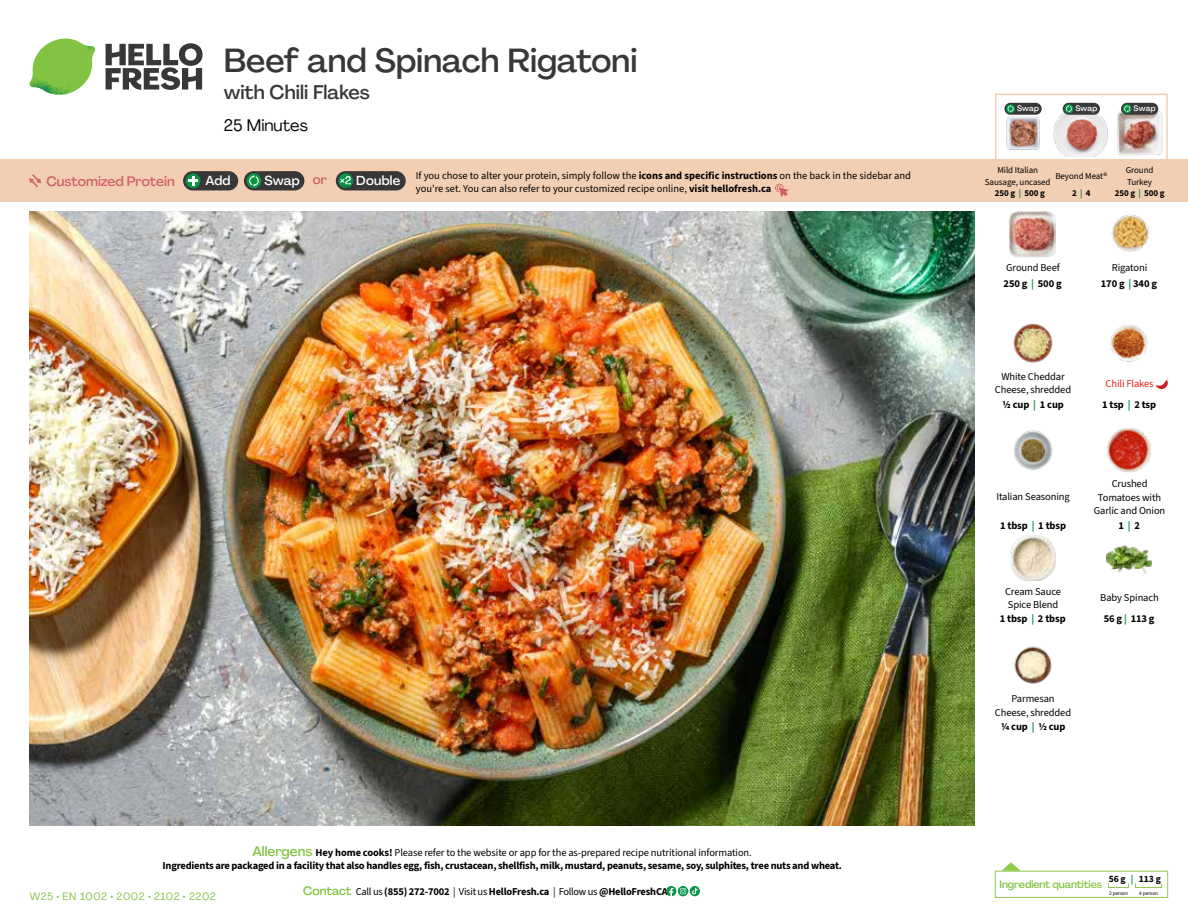
<style>
.page{position:relative;width:1188px;height:918px;background:#fff}
.page>*{position:absolute;margin:0;border:0;box-sizing:border-box;transform-origin:0 0}
.t1{font:500 33px "Agrandir";color:#383839}
.t2{font:500 19.5px "Agrandir";color:#383839}
.t3{font:16.5px "Agrandir";color:#000}
.t4{font:500 13.5px "Agrandir";color:#d15f6a}
.t5{font:500 12.9px "Agrandir";letter-spacing:.015em;color:#fff}
.t6{font:10.5px/13.8px "Source Sans 3";letter-spacing:-.01em;color:#000;text-align:center}
.t7{font:700 10.5px/13.5px "Source Sans 3";letter-spacing:-.02em;color:#000;text-align:center}
.t8{font:10.5px "Agrandir";letter-spacing:.05em;color:#82c341}
.t9{font:500 10.5px "Agrandir";letter-spacing:-.01em;color:#82c341}
.t10{font:10.5px/20.1px "Source Sans 3";letter-spacing:-.01em;color:#ed1d24;text-align:center}
.t11{font:700 9.6px "Source Sans 3";color:#000}
.t12{font:9px/11.4px "Source Sans 3";letter-spacing:-.01em;color:#000;text-align:center}
.t13{font:500 7.95px "Agrandir";letter-spacing:.01em;color:#fff}
.t14{font:5.25px "Source Sans 3";letter-spacing:-.01em;color:#000}
.s1{color:#d15f6a}
.s2{font-weight:700}
.s3{font-weight:700;color:#0b9446}
.s4{font-weight:700;color:#000}
.s5{color:#0b9446}
.s6{font-family:"Agrandir";font-weight:500;font-size:13.5px;color:#82c341}
.s7{font-weight:400}
.s8{font-family:"Agrandir";font-weight:500;font-size:12px;color:#82c341}
</style>
<div class="page">
<svg style="left:106px;top:43px;width:97px;height:47px"></svg>
<svg style="left:34px;top:39px;width:59px;height:38px"></svg>
<img style="left:65px;top:39px;width:30px;height:25px">
<img style="left:33px;top:60px;width:56px;height:10px">
<img style="left:29px;top:64px;width:58px;height:31px">
<img style="left:64px;top:70px;width:25px;height:24px">
<img style="left:30px;top:211px;width:945px;height:615px">
<svg style="left:690px;top:886px;width:10px;height:10px"></svg>
<svg style="left:666px;top:886px;width:32px;height:10px"></svg>
<svg style="left:1002px;top:862px;width:19px;height:9px"></svg>
<div style="left:995px;top:871px;width:173px;height:27px;border:1px solid #91c84e"></div>
<div style="left:1108px;top:883px;width:21px;height:5px;border:1px solid #91c84e"></div>
<div style="left:1135px;top:883px;width:27px;height:5px;border:1px solid #91c84e"></div>
<img style="left:1013px;top:323px;width:40px;height:40px">
<img style="left:1110px;top:324px;width:38px;height:38px">
<img style="left:1013px;top:430px;width:40px;height:40px">
<img style="left:1107px;top:428px;width:44px;height:45px">
<img style="left:1011px;top:536px;width:45px;height:45px">
<img style="left:1106px;top:545px;width:46px;height:29px">
<img style="left:1014px;top:646px;width:38px;height:38px">
<img style="left:1111px;top:214px;width:39px;height:38px">
<img style="left:1010px;top:212px;width:45px;height:45px">
<svg style="left:1156px;top:378px;width:12px;height:11px"></svg>
<div style="left:0;top:160px;width:1188px;height:42px;background:#f2cfb3"></div>
<svg style="left:29px;top:174px;width:12px;height:13px"></svg>
<div style="left:336px;top:171px;width:70px;height:19px;background:#383839;border-radius:10px"></div>
<svg style="left:338px;top:173px;width:15px;height:15px"></svg>
<div style="left:341px;top:180px;width:11px;height:11px;background:#000;opacity:.35"></div>
<svg style="left:339px;top:176px;width:12px;height:8px"></svg>
<div style="left:244px;top:171px;width:60px;height:19px;background:#383839;border-radius:10px"></div>
<div style="left:247px;top:173px;width:14px;height:15px;background:#0b9446;border-radius:50%"></div>
<svg style="left:249px;top:175px;width:10px;height:12px"></svg>
<div style="left:183px;top:171px;width:55px;height:19px;background:#383839;border-radius:10px"></div>
<div style="left:186px;top:173px;width:14px;height:15px;background:#0b9446;border-radius:50%"></div>
<svg style="left:188px;top:176px;width:10px;height:10px"></svg>
<svg style="left:775px;top:183px;width:13px;height:14px"></svg>
<div style="left:995px;top:94px;width:173px;height:69px;border:2px solid #f2cfb3"></div>
<img style="left:1006px;top:116px;width:34px;height:34px">
<img style="left:1053px;top:105px;width:55px;height:52px">
<img style="left:1117px;top:111px;width:45px;height:45px">
<div style="left:1121px;top:103px;width:37px;height:12px;background:#383839;border-radius:6px"></div>
<svg style="left:1123px;top:104px;width:9px;height:9px"></svg>
<svg style="left:1124px;top:105px;width:6px;height:7px"></svg>
<div style="left:1063px;top:103px;width:37px;height:12px;background:#383839;border-radius:6px"></div>
<svg style="left:1064px;top:104px;width:9px;height:9px"></svg>
<svg style="left:1066px;top:105px;width:6px;height:7px"></svg>
<div style="left:1004px;top:103px;width:38px;height:12px;background:#383839;border-radius:6px"></div>
<svg style="left:1006px;top:104px;width:9px;height:9px"></svg>
<svg style="left:1008px;top:105px;width:6px;height:7px"></svg>
<h1 class="t1" style="left:224px;top:40px;width:415px">Beef and Spinach Rigatoni</h1>
<h2 class="t2" style="left:224px;top:80px;width:148px">with Chili Flakes</h2>
<h3 class="t3" style="left:224px;top:115px;width:86px">25 Minutes</h3>
<p class="t13" style="left:1017px;top:104px;width:24px">Swap</p>
<p class="t13" style="left:1075px;top:104px;width:24px">Swap</p>
<p class="t13" style="left:1134px;top:104px;width:24px">Swap</p>
<p class="t4" style="left:46px;top:173px;width:130px">Customized Protein</p>
<p class="t5" style="left:205px;top:172px;width:27px">Add</p>
<p class="t5" style="left:264px;top:172px;width:64px">Swap <span class="s1">or</span></p>
<p class="t5" style="left:356px;top:172px;width:45px">Double</p>
<p class="t12" style="left:985px;top:164px;width:67px">Mild Italian<br>Sausage, uncased<br><span class="s2">250 g</span> <span class="s3">|</span> <span class="s2">500 g</span></p>
<p class="t12" style="left:1055px;top:167px;width:53px;line-height:17.4px">Beyond Meat®<br><span class="s2">2</span> <span class="s3">|</span> <span class="s2">4</span></p>
<p class="t12" style="left:1115px;top:165px;width:51px">Ground<br>Turkey<br><span class="s2">250 g</span> <span class="s3">|</span> <span class="s2">500 g</span></p>
<p class="t6" style="left:416px;top:168px;width:497px;text-align:left">If you chose to alter your protein, simply follow the <span class="s2">icons and specific instructions</span> on the back in the sidebar and you're set. You can also refer to your customized recipe online, <span class="s2">visit hellofresh.ca</span></p>
<p class="t6" style="left:1004px;top:260px;width:60px;line-height:16.4px;text-align:left">Ground Beef<br><span class="s2">250 g</span> <span class="s3">|</span> <span class="s2">500 g</span></p>
<p class="t6" style="left:1101px;top:259px;width:58px;line-height:16.4px">Rigatoni<br><span class="s2">170 g</span> <span class="s3">|</span> <span class="s2">340 g</span></p>
<p class="t6" style="left:995px;top:370px;width:78px">White Cheddar<br>Cheese, shredded<br><span class="s2">1/2 cup</span> <span class="s3">|</span> <span class="s2">1 cup</span></p>
<p class="t10" style="left:1102px;top:374px;width:55px">Chili Flakes<br><span class="s4">1 tsp</span> <span class="s3">|</span> <span class="s4">2 tsp</span></p>
<p class="t6" style="left:996px;top:490px;width:75px">Italian Seasoning</p>
<p class="t7" style="left:1000px;top:519px;width:67px">1 tbsp <span class="s5">|</span> 1 tbsp</p>
<p class="t6" style="left:1094px;top:477px;width:73px">Crushed<br>Tomatoes with<br>Garlic and Onion</p>
<p class="t7" style="left:1118px;top:519px;width:23px">1 <span class="s5">|</span> 2</p>
<p class="t6" style="left:1000px;top:584px;width:67px">Cream Sauce<br>Spice Blend<br><span class="s2">1 tbsp</span> <span class="s3">|</span> <span class="s2">2 tbsp</span></p>
<p class="t6" style="left:1100px;top:587px;width:60px;line-height:21.1px">Baby Spinach<br><span class="s2">56 g</span> <span class="s3">|</span> <span class="s2">113 g</span></p>
<p class="t7" style="left:163px;top:846px;width:681px"><span class="s6">Allergens</span> Hey home cooks! <span class="s7">Please refer to the website or app for the as-prepared recipe nutritional information.<br></span>Ingredients are packaged in a facility that also handles egg, fish, crustacean, shellfish, milk, mustard, peanuts, sesame, soy, sulphites, tree nuts and wheat.</p>
<p class="t8" style="left:30px;top:890px;width:188px">W25 • EN 1002 • 2002 • 2102 • 2202</p>
<p class="t7" style="left:303px;top:885px;width:366px"><span class="s8">Contact</span> <span class="s7">Call us</span> (855) 272-7002 <span class="s7">| Visit us</span> HelloFresh.ca <span class="s7">| Follow us</span> @HelloFreshCA</p>
<p class="t6" style="left:995px;top:692px;width:78px">Parmesan<br>Cheese, shredded<br><span class="s2">1/4 cup</span> <span class="s3">|</span> <span class="s2">1/2 cup</span></p>
<p class="t11" style="left:1109px;top:872px;width:54px">56 g <span class="s5">|</span> 113 g</p>
<p class="t14" style="left:1109px;top:890px;width:20px">2 person</p>
<p class="t14" style="left:1139px;top:890px;width:20px">4 person</p>
<p class="t9" style="left:1000px;top:878px;width:104px">Ingredient quantities</p>
</div>
